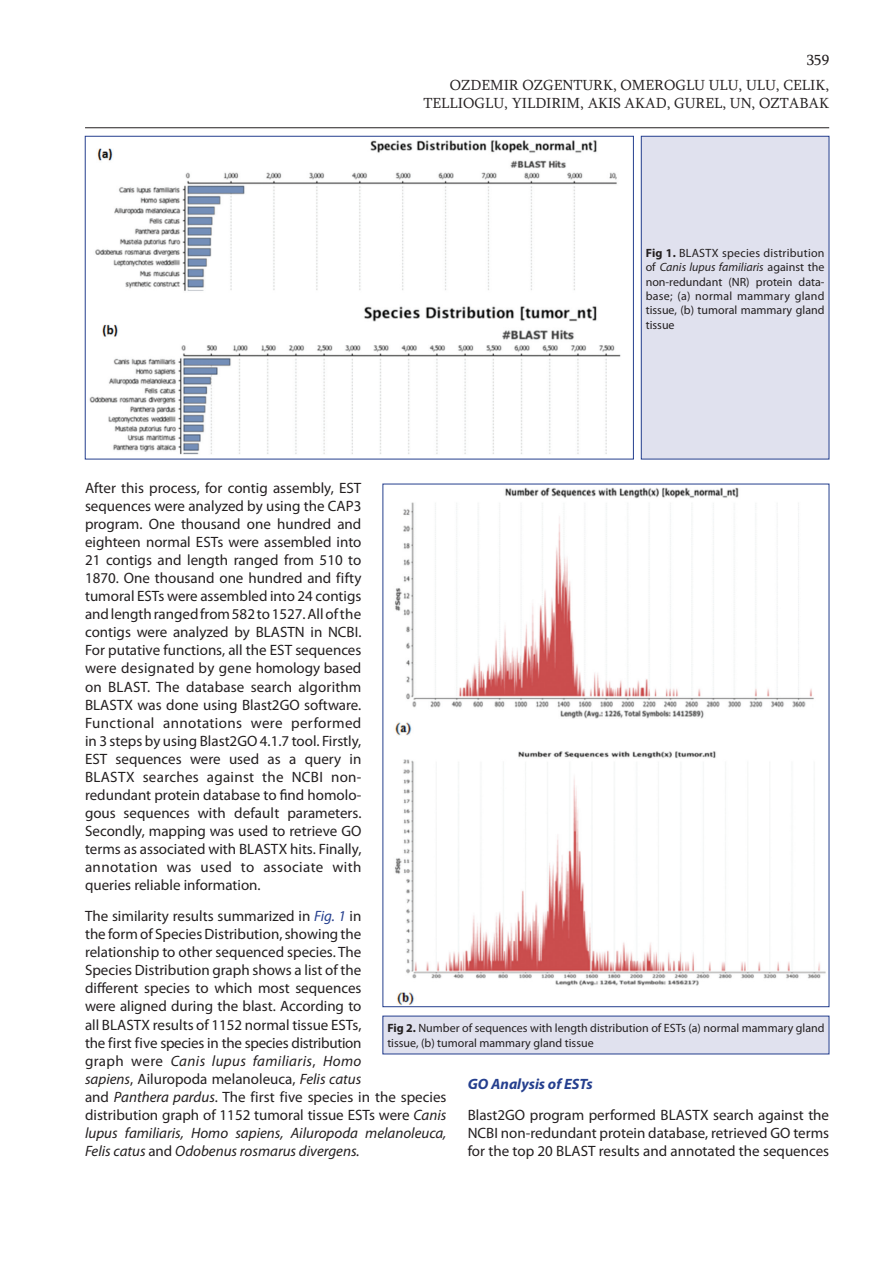
<style>
.page{position:relative;width:893px;height:1263px;background:#fff}
.page>*{position:absolute;margin:0;border:0;box-sizing:border-box;transform-origin:0 0}
.t1{font:15px/18px "Myriad Pro";color:#231f20;text-align:justify}
.t2{font:15px/25px "Sylfaen";color:#231f20;text-align:right}
.t3{font:italic 700 15px "Myriad Pro";color:#253f8e}
.t4{font:12px/14.4px "Myriad Pro";color:#231f20;text-align:justify}
.s1{font-weight:700}
.s2{font-style:italic}
.s3{font-style:italic;color:#253f8e}
</style>
<div class="page">
<hr style="left:85px;top:127px;width:744px;height:1px;background:#231f20">
<img style="left:89px;top:140px;width:532px;height:315px">
<img style="left:395px;top:487px;width:431px;height:518px">
<div style="left:641px;top:136px;width:188px;height:323px;background:#e0e1ee"></div>
<div style="left:641px;top:136px;width:188px;height:323px;border:1px solid #253f8e"></div>
<div style="left:383px;top:1016px;width:446px;height:38px;background:#e0e1ee"></div>
<p class="t2" style="left:450px;top:47px;width:381px">359<br>OZDEMIR OZGENTURK, OMEROGLU ULU, ULU, CELIK,</p>
<p class="t2" style="left:423px;top:90px;width:407px">TELLIOGLU, YILDIRIM, AKIS AKAD, GUREL, UN, OZTABAK</p>
<p class="t4" style="left:646px;top:245px;width:180px"><span class="s1">Fig 1.</span> BLASTX species distribution of <span class="s2">Canis lupus familiaris</span> against the non-redundant (NR) protein data&shy;base; (a) normal mammary gland tissue, (b) tumoral mammary gland tissue</p>
<p class="t1" style="left:85px;top:479px;width:278px">After this process, for contig assembly, EST sequences were analyzed by using the CAP3 program. One thousand one hundred and eighteen normal ESTs were assembled into 21 contigs and length ranged from 510 to 1870. One thousand one hundred and fifty tumoral ESTs were assembled into 24 contigs and length ranged from 582 to 1527. All of the contigs were analyzed by BLASTN in NCBI.<br>For putative functions, all the EST sequences were designated by gene homology based on BLAST. The database search algorithm BLASTX was done using Blast2GO software.<br>Functional annotations were performed in 3 steps by using Blast2GO 4.1.7 tool. Firstly, EST sequences were used as a query in BLASTX searches against the NCBI non&shy;redundant protein database to find homolo&shy;gous sequences with default parameters.<br>Secondly, mapping was used to retrieve GO terms as associated with BLASTX hits. Finally, annotation was used to associate with queries reliable information.</p>
<p class="t1" style="left:85px;top:907px;width:363px;text-align:left">The similarity results summarized in <span class="s3">Fig. 1</span> in<br>the form of Species Distribution, showing the<br>relationship to other sequenced species. The<br>Species Distribution graph shows a list of the<br>different species to which most sequences<br>were aligned during the blast. According to<br>all BLASTX results of 1152 normal tissue ESTs,<br>the first five species in the species distribution<br>graph were <span class="s2">Canis lupus familiaris</span>, <span class="s2">Homo<br>sapiens</span>, Ailuropoda melanoleuca, <span class="s2">Felis catus<br></span>and <span class="s2">Panthera pardus</span>. The first five species in the species distribution graph of 1152 tumoral tissue ESTs were <span class="s2">Canis lupus familiaris, Homo sapiens, Ailuropoda melanoleuca, Felis catus</span> and <span class="s2">Odobenus rosmarus divergens.</span></p>
<p class="t4" style="left:387px;top:1021px;width:439px"><span class="s1">Fig 2.</span> Number of sequences with length distribution of ESTs (a) normal mammary gland tissue, (b) tumoral mammary gland tissue</p>
<p class="t3" style="left:468px;top:1074px;width:126px">GO Analysis of ESTs</p>
<p class="t1" style="left:468px;top:1106px;width:363px">Blast2GO program performed BLASTX search against the NCBI non-redundant protein database, retrieved GO terms for the top 20 BLAST results and annotated the sequences</p>
</div>
